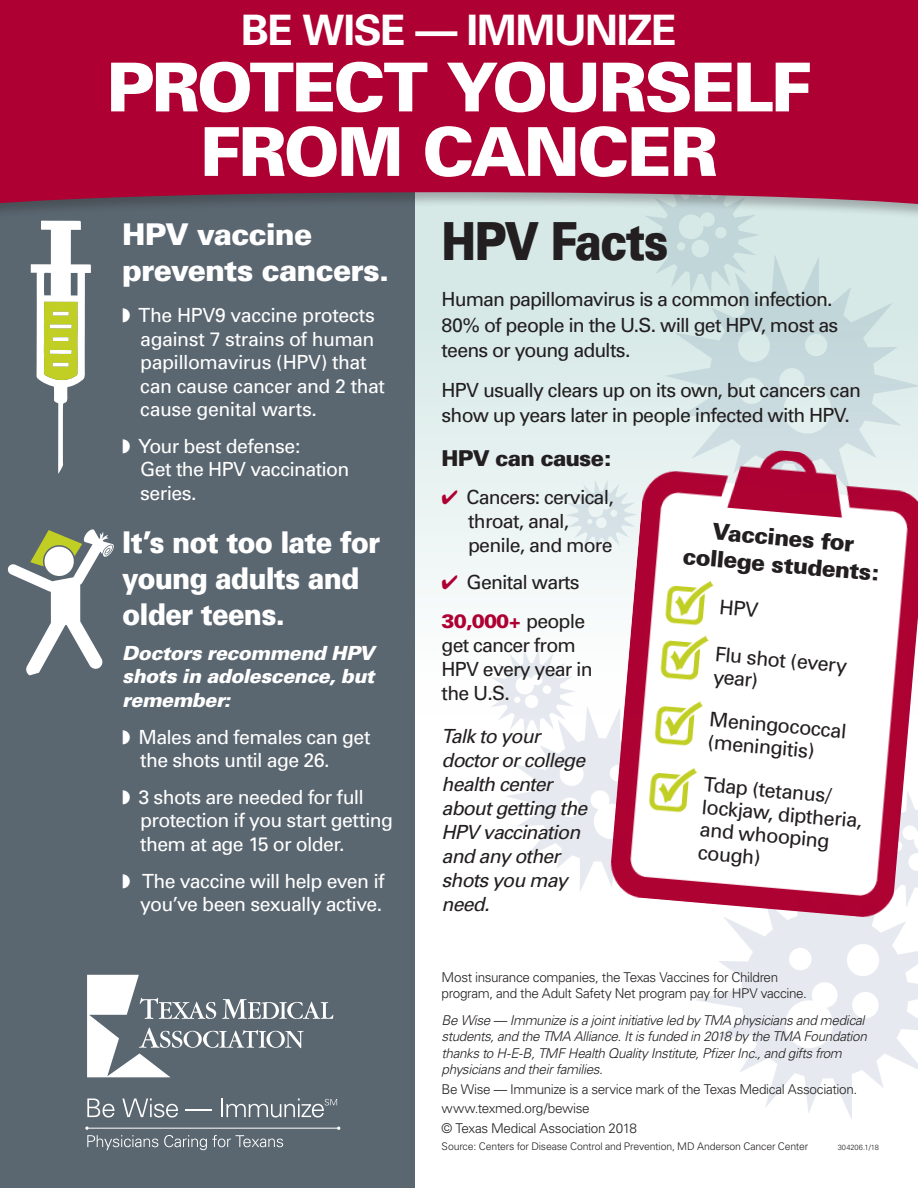
<style>
.page{position:relative;width:918px;height:1188px;background:#fff}
.page>*{position:absolute;margin:0;border:0;box-sizing:border-box;transform-origin:0 0}
.t1{font:900 67.5px/64.5px "Univers";letter-spacing:-.035em;color:#fff;text-align:center}
.t2{font:900 52.5px "Univers";letter-spacing:-.045em;color:#231f20;scale:.85 1}
.t3{font:700 42px "Univers";letter-spacing:-.03em;color:#fff}
.t4{font:900 30px/36px "Univers";letter-spacing:-.03em;color:#fff;scale:.91 1}
.t5{font:900 30px "Univers";letter-spacing:-.03em;color:#fff}
.t6{font:900 22.65px/27.2px "Univers";color:#231f20;text-align:center}
.t7{font:900 21.9px "Univers";letter-spacing:-.035em;color:#231f20}
.t8{font:20.1px/22.6px "Univers";color:#231f20}
.bulleted_copy{font:19.5px/23.4px "Univers";letter-spacing:-.03em;color:#fff}
.bulleted_copy-2{font:19.5px/24px "Univers";letter-spacing:-.04em;color:#231f20}
.bulleted_copy-3{font:italic 19.5px/24px "Univers";letter-spacing:-.04em;color:#231f20}
.t9{font:italic 900 19.5px/23.4px "Univers";letter-spacing:-.025em;color:#fff;text-align:justify}
.t10{font:italic 300 13.5px/16.2px "Univers";letter-spacing:-.025em;color:#231f20}
.t11{font:300 13.5px/16.2px "Univers";letter-spacing:-.025em;color:#231f20}
.t12{font:300 10.5px "Univers";letter-spacing:-.015em;color:#231f20}
.t13{font:300 7.5px "Univers";letter-spacing:.005em;color:#231f20}
.s1{color:#ae0032}
.s2{font-weight:900;color:#ae0032}
</style>
<div class="page">
<svg style="left:415px;top:220px;width:220px;height:377px;background:#e0eeec"></svg>
<img style="left:635px;top:220px;width:283px;height:219px">
<img style="left:489px;top:649px;width:119px;height:242px">
<img style="left:696px;top:920px;width:222px;height:199px">
<img style="left:562px;top:478px;width:46px;height:71px">
<div style="left:0;top:156px;width:415px;height:1032px;background:#5a6670"></div>
<svg style="left:87px;top:975px;width:246px;height:102px"></svg>
<svg style="left:87px;top:1098px;width:27px;height:19px"></svg>
<svg style="left:122px;top:1098px;width:56px;height:19px"></svg>
<hr style="left:186px;top:1109px;width:26px;height:2px;background:#fff">
<svg style="left:164px;top:1135px;width:119px;height:15px"></svg>
<hr style="left:88px;top:1128px;width:250px;height:1px;background:#fff">
<svg style="left:85px;top:1127px;width:73px;height:23px"></svg>
<svg style="left:221px;top:1098px;width:116px;height:19px"></svg>
<div style="left:0;top:0;width:918px;height:220px;background:#231f20;opacity:.3"></div>
<div style="left:0;top:0;width:918px;height:205px;background:#ae0032"></div>
<img style="left:608px;top:439px;width:310px;height:481px">
<img style="left:658px;top:573px;width:59px;height:70px">
<img style="left:653px;top:628px;width:60px;height:70px">
<img style="left:647px;top:693px;width:60px;height:70px">
<img style="left:641px;top:760px;width:60px;height:70px">
<svg style="left:31px;top:221px;width:60px;height:253px"></svg>
<svg style="left:53px;top:363px;width:16px;height:4px"></svg>
<svg style="left:7px;top:529px;width:107px;height:146px"></svg>
<svg style="left:721px;top:600px;width:38px;height:18px"></svg>
<p class="t3" style="left:241px;top:5px;width:438px">BE WISE — IMMUNIZE</p>
<p class="t1" style="left:106px;top:55px;width:707px">PROTECT YOURSELF<br>FROM CANCER</p>
<p class="t5" style="left:122px;top:215px;width:192px">HPV vaccine</p>
<p class="t5" style="left:122px;top:251px;width:268px">prevents cancers.</p>
<p class="bulleted_copy" style="left:139px;top:304px;width:238px">The HPV9 vaccine protects</p>
<p class="bulleted_copy" style="left:140px;top:327px;width:246px">against 7 strains of human papillomavirus (HPV) that can cause cancer and 2 that cause genital warts.</p>
<p class="bulleted_copy" style="left:139px;top:435px;width:212px">Your best defense:<br>Get the HPV vaccination series.</p>
<p class="t4" style="left:122px;top:524px;width:285px">It’s not too late for young adults and older teens.</p>
<p class="t9" style="left:122px;top:641px;width:254px">Doctors recommend HPV shots in adolescence, but remember:</p>
<p class="bulleted_copy" style="left:139px;top:725px;width:233px">Males and females can get the shots until age 26.</p>
<p class="bulleted_copy" style="left:139px;top:786px;width:256px">3 shots are needed for full protection if you start getting them at age 15 or older.</p>
<p class="bulleted_copy" style="left:140px;top:869px;width:246px">The vaccine will help even if you’ve been sexually active.</p>
<p class="t2" style="left:442px;top:209px;width:268px">HPV Facts</p>
<p class="bulleted_copy-2" style="left:442px;top:287px;width:398px;line-height:25.5px">Human papillomavirus is a common infection.<br>80% of people in the U.S. will get HPV, most as teens or young adults.</p>
<p class="bulleted_copy-2" style="left:442px;top:377px;width:421px;line-height:25.5px">HPV usually clears up on its own, but cancers can show up years later in people infected with HPV.</p>
<p class="t7" style="left:442px;top:445px;width:171px">HPV can cause:</p>
<p class="bulleted_copy-2" style="left:468px;top:485px;width:147px;text-indent:-27px"><span class="s1">✔</span> Cancers: cervical, throat, anal, penile, and more</p>
<p class="bulleted_copy-2" style="left:442px;top:571px;width:140px"><span class="s1">✔</span> Genital warts</p>
<p class="bulleted_copy-2" style="left:442px;top:609px;width:153px"><span class="s2">30,000+</span> people get cancer from<br>HPV every year in the U.S.</p>
<p class="bulleted_copy-3" style="left:442px;top:725px;width:147px">Talk to your doctor or college health center about getting the<br>HPV vaccination and any other shots you may need.</p>
<p class="t6" style="left:686px;top:515px;width:199px;rotate:5deg">Vaccines for college students:</p>
<p class="t8" style="left:716px;top:643px;width:134px;rotate:5deg">Flu shot (every year)</p>
<p class="t8" style="left:711px;top:708px;width:139px;rotate:5deg">Meningococcal (meningitis)</p>
<p class="t8" style="left:705px;top:773px;width:162px;rotate:5deg">Tdap (tetanus/ lockjaw, diptheria, and whooping cough)</p>
<p class="t11" style="left:442px;top:969px;width:367px">Most insurance companies, the Texas Vaccines for Children program, and the Adult Safety Net program pay for HPV vaccine.</p>
<p class="t10" style="left:442px;top:1012px;width:427px">Be Wise — Immunize is a joint initiative led by TMA physicians and medical students, and the TMA Alliance. It is funded in 2018 by the TMA Foundation thanks to H-E-B, TMF Health Quality Institute, Pfizer Inc., and gifts from physicians and their families.</p>
<p class="t11" style="left:442px;top:1081px;width:417px">Be Wise — Immunize is a service mark of the Texas Medical Association.</p>
<p class="t11" style="left:442px;top:1100px;width:149px">www.texmed.org/bewise</p>
<p class="t11" style="left:442px;top:1120px;width:197px">© Texas Medical Association 2018</p>
<p class="t12" style="left:442px;top:1140px;width:368px">Source: Centers for Disease Control and Prevention, MD Anderson Cancer Center</p>
<p class="t13" style="left:838px;top:1143px;width:43px">304206.1/18</p>
</div>
